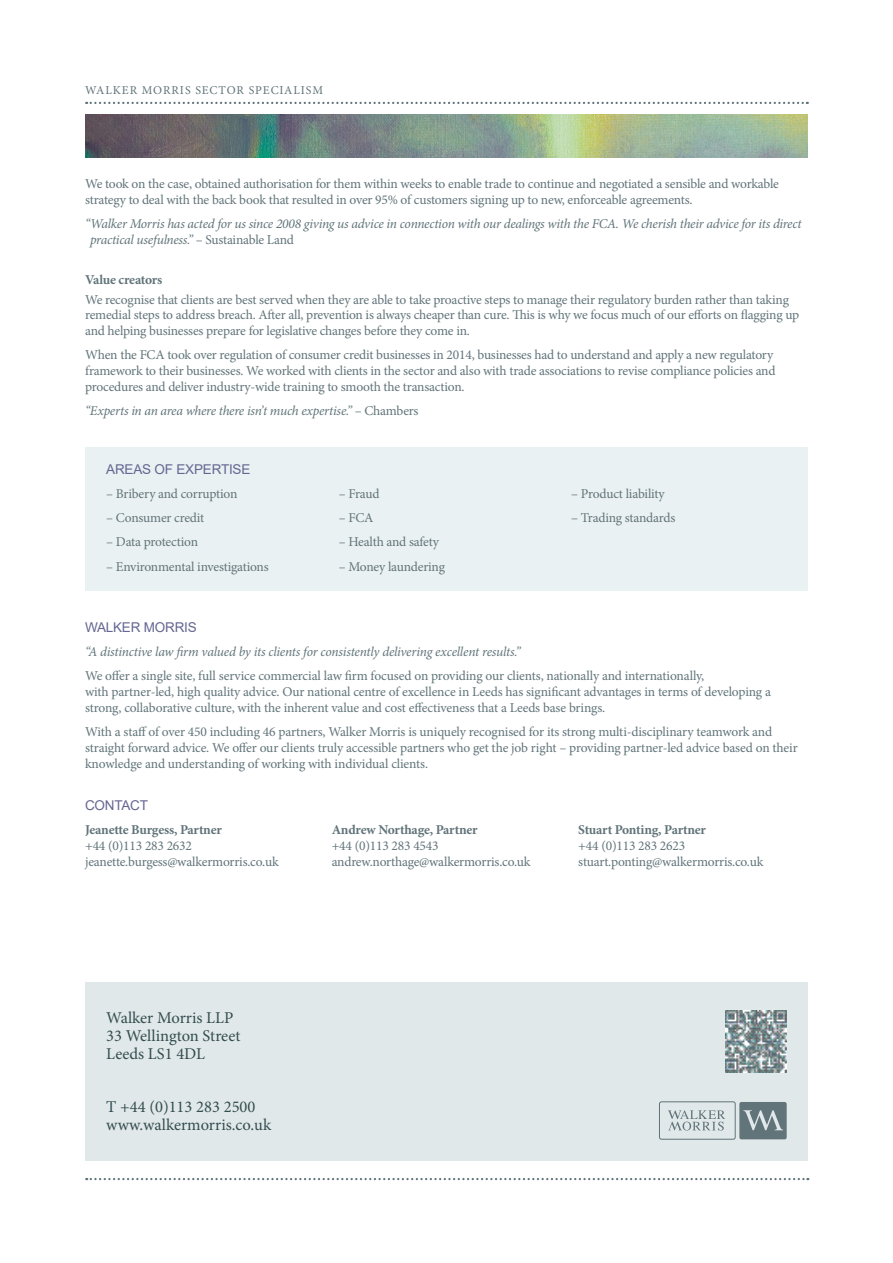
<style>
.page{position:relative;width:893px;height:1263px;background:#fff}
.page>*{position:absolute;margin:0;border:0;box-sizing:border-box;transform-origin:0 0}
.WM_footer{font:16.5px/18px "Minion Pro";color:#344d4f}
.WM_body_copy_smaller{font:13.5px/15.8px "Minion Pro";letter-spacing:-.015em;color:#61747a}
.WM_body_copy{font:13.5px/15.8px "Minion Pro";letter-spacing:-.01em;color:#61747a}
.WM_body_sub_head_sma{font:italic 13.5px/15.8px "Minion Pro";letter-spacing:-.02em;color:#61747a}
.WM_body_copy__last_l{font:italic 13.5px "Minion Pro";letter-spacing:-.02em;color:#61747a}
.WM_sub_head_smaller{font:13.5px "Arial";letter-spacing:-.015em;color:#656691}
.WM_body_copy_smaller-2{font:700 13.5px "Minion Pro";letter-spacing:-.02em;color:#61747a}
.WM_body_sub_head_sma-2{font:700 13.5px "Minion Pro";letter-spacing:-.02em;color:#61747a}
.t1{font:12px "Minion Pro";letter-spacing:.08em;color:#61747a}
.s1{font-style:normal}
.s2{font-weight:700}
</style>
<div class="page">
<img style="left:85px;top:115px;width:723px;height:42px">
<svg style="left:86px;top:102px;width:722px;height:2px"></svg>
<svg style="left:86px;top:1178px;width:722px;height:2px"></svg>
<div style="left:85px;top:447px;width:723px;height:143px;background:#eaf1f2"></div>
<div style="left:85px;top:982px;width:723px;height:179px;background:#e0e8ea"></div>
<svg style="left:668px;top:1110px;width:57px;height:20px"></svg>
<div style="left:659px;top:1101px;width:77px;height:39px;border:1px solid #61747a;border-radius:2px"></div>
<svg style="left:739px;top:1102px;width:48px;height:37px;background:#74868b"></svg>
<img style="left:725px;top:1011px;width:62px;height:61px">
<p class="t1" style="left:85px;top:82px;width:240px">WALKER MORRIS SECTOR SPECIALISM</p>
<p class="WM_body_copy_smaller" style="left:85px;top:176px;width:695px">We took on the case, obtained authorisation for them within weeks to enable trade to continue and negotiated a sensible and workable strategy to deal with the back book that resulted in over 95% of customers signing up to new, enforceable agreements.</p>
<p class="WM_body_sub_head_sma" style="left:90px;top:216px;width:713px;text-indent:-5px">“Walker Morris has acted for us since 2008 giving us advice in connection with our dealings with the FCA. We cherish their advice for its direct practical usefulness.” <span class="s1">– Sustainable Land</span></p>
<p class="WM_body_sub_head_sma-2" style="left:85px;top:270px;width:79px">Value creators</p>
<p class="WM_body_copy_smaller" style="left:85px;top:291px;width:716px">We recognise that clients are best served when they are able to take proactive steps to manage their regulatory burden rather than taking remedial steps to address breach. After all, prevention is always cheaper than cure. This is why we focus much of our efforts on flagging up and helping businesses prepare for legislative changes before they come in.</p>
<p class="WM_body_copy_smaller" style="left:85px;top:347px;width:692px">When the FCA took over regulation of consumer credit businesses in 2014, businesses had to understand and apply a new regulatory framework to their businesses. We worked with clients in the sector and also with trade associations to revise compliance policies and procedures and deliver industry-wide training to smooth the transaction.</p>
<p class="WM_body_copy__last_l" style="left:85px;top:402px;width:335px">“Experts in an area where there isn’t much expertise.” <span class="s1">– Chambers</span></p>
<p class="WM_sub_head_smaller" style="left:106px;top:460px;width:146px">AREAS OF EXPERTISE</p>
<p class="WM_body_copy_smaller" style="left:106px;top:486px;width:133px">– Bribery and corruption</p>
<p class="WM_body_copy_smaller" style="left:106px;top:510px;width:99px">– Consumer credit</p>
<p class="WM_body_copy_smaller" style="left:106px;top:534px;width:93px">– Data protection</p>
<p class="WM_body_copy_smaller" style="left:106px;top:558px;width:164px">– Environmental investigations</p>
<p class="WM_body_copy_smaller" style="left:339px;top:486px;width:42px">– Fraud</p>
<p class="WM_body_copy_smaller" style="left:339px;top:510px;width:36px">– FCA</p>
<p class="WM_body_copy_smaller" style="left:339px;top:534px;width:102px">– Health and safety</p>
<p class="WM_body_copy_smaller" style="left:339px;top:558px;width:108px">– Money laundering</p>
<p class="WM_body_copy_smaller" style="left:571px;top:486px;width:95px">– Product liability</p>
<p class="WM_body_copy_smaller" style="left:571px;top:510px;width:106px">– Trading standards</p>
<p class="WM_sub_head_smaller" style="left:85px;top:618px;width:113px">WALKER MORRIS</p>
<p class="WM_body_copy__last_l" style="left:85px;top:643px;width:437px">“A distinctive law firm valued by its clients for consistently delivering excellent results.”</p>
<p class="WM_body_copy" style="left:85px;top:668px;width:687px">We offer a single site, full service commercial law firm focused on providing our clients, nationally and internationally,<br>with partner-led, high quality advice. Our national centre of excellence in Leeds has significant advantages in terms of developing a strong, collaborative culture, with the inherent value and cost effectiveness that a Leeds base brings.</p>
<p class="WM_body_copy" style="left:85px;top:724px;width:714px">With a staff of over 450 including 46 partners, Walker Morris is uniquely recognised for its strong multi-disciplinary teamwork and straight forward advice. We offer our clients truly accessible partners who get the job right – providing partner-led advice based on their knowledge and understanding of working with individual clients.</p>
<p class="WM_sub_head_smaller" style="left:85px;top:796px;width:65px">CONTACT</p>
<p class="WM_body_copy_smaller" style="left:85px;top:822px;width:195px"><span class="s2">Jeanette Burgess, Partner<br></span>+44 (0)113 283 2632 jeanette.burgess@walkermorris.co.uk</p>
<p class="WM_body_copy_smaller" style="left:332px;top:822px;width:200px"><span class="s2">Andrew Northage, Partner<br></span>+44 (0)113 283 4543 andrew.northage@walkermorris.co.uk</p>
<p class="WM_body_copy_smaller-2" style="left:578px;top:820px;width:129px">Stuart Ponting, Partner</p>
<p class="WM_body_copy_smaller" style="left:578px;top:838px;width:108px">+44 (0)113 283 2623</p>
<p class="WM_body_copy_smaller" style="left:578px;top:854px;width:187px">stuart.ponting@walkermorris.co.uk</p>
<p class="WM_footer" style="left:106px;top:1008px;width:136px">Walker Morris LLP<br>33 Wellington Street<br>Leeds LS1 4DL</p>
<p class="WM_footer" style="left:106px;top:1097px;width:167px">T +44 (0)113 283 2500 www.walkermorris.co.uk</p>
</div>
